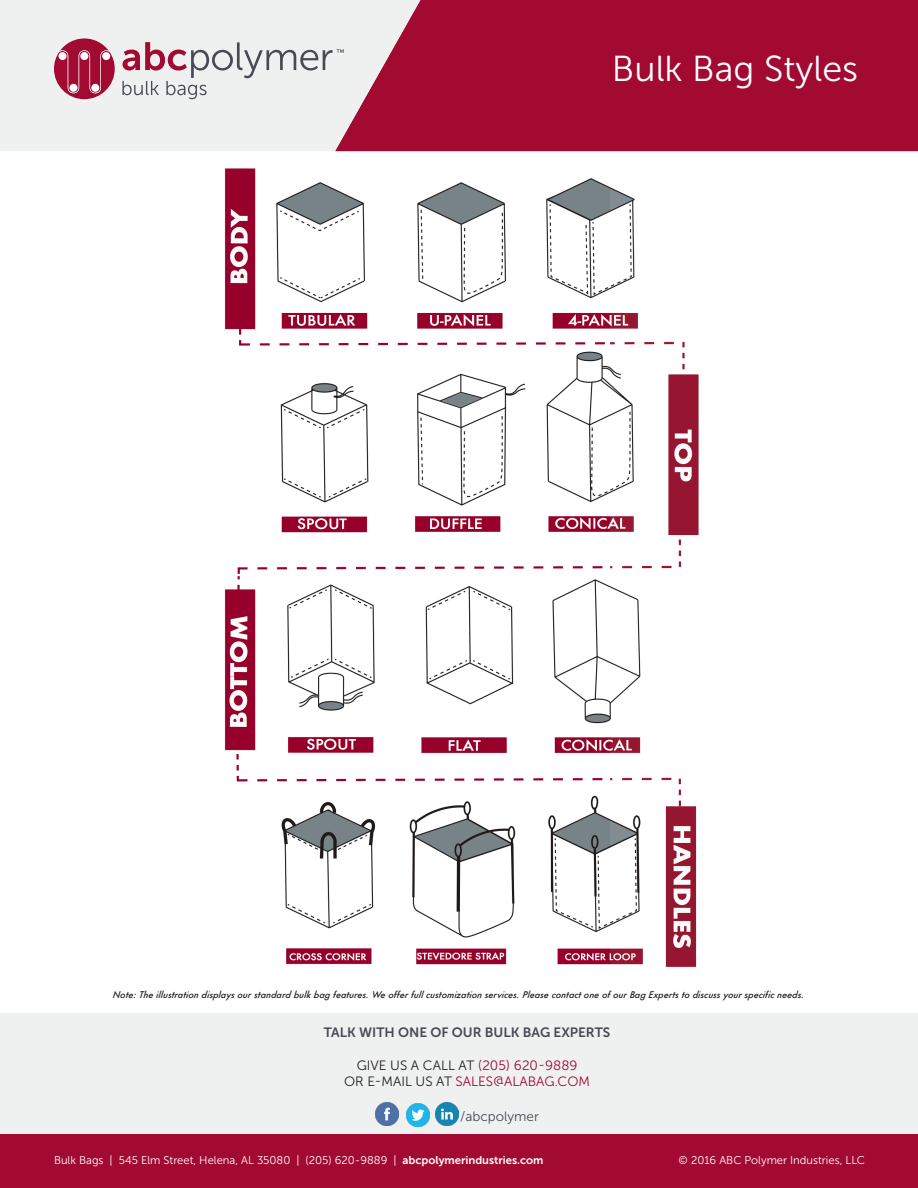
<style>
.page{position:relative;width:918px;height:1188px;background:#fff}
.page>*{position:absolute;margin:0;border:0;box-sizing:border-box;transform-origin:0 0}
.Product_Name{font:36px "Museo Sans 300";color:#fff}
.Heading{font:13.5px "Museo Sans 700";color:#464b54}
.Heading-2{font:13.5px "Museo Sans 300";color:#a30a32}
.Heading-3{font:13.5px "Museo Sans 300";color:#231f20}
.Heading-4{font:13.5px "Museo Sans 300";color:#464b54}
.Footer_Style_-_Left{font:11.25px "Museo Sans 300";color:#fff}
.Footer_Style_-_Left-2{font:italic 500 9px "Futura";letter-spacing:.01em;color:#231f20}
.s1{color:#a30a32}
.s2{color:#231f20}
.s3{font-family:"Museo Sans 700"}
</style>
<div class="page">
<div style="left:0;top:1134px;width:918px;height:54px;background:#a30a32"></div>
<div style="left:420px;top:0;width:498px;height:151px;background:#a30a32"></div>
<svg style="left:0;top:0;width:420px;height:151px;fill:#eff1f0"></svg>
<div style="left:0;top:1013px;width:918px;height:121px;background:#eff1f0"></div>
<svg style="left:54px;top:38px;width:61px;height:61px"></svg>
<div style="left:58px;top:52px;width:9px;height:8px;background:#fff;border-radius:50%"></div>
<div style="left:80px;top:52px;width:8px;height:8px;background:#fff;border-radius:50%"></div>
<div style="left:102px;top:52px;width:8px;height:8px;background:#fff;border-radius:50%"></div>
<div style="left:69px;top:84px;width:8px;height:8px;background:#fff;border-radius:50%"></div>
<div style="left:91px;top:84px;width:8px;height:8px;background:#fff;border-radius:50%"></div>
<svg style="left:122px;top:42px;width:222px;height:57px"></svg>
<img style="left:406px;top:1104px;width:23px;height:23px">
<img style="left:375px;top:1103px;width:23px;height:23px">
<img style="left:436px;top:1103px;width:23px;height:23px">
<img style="left:224px;top:168px;width:475px;height:799px">
<p class="Product_Name" style="left:612px;top:49px;width:248px">Bulk Bag Styles</p>
<p class="Footer_Style_-_Left-2" style="left:113px;top:988px;width:695px">Note: The illustration displays our standard bulk bag features. We offer full customization services. Please contact one of our Bag Experts to discuss your specific needs.</p>
<p class="Heading" style="left:324px;top:1025px;width:288px">TALK WITH ONE OF OUR BULK BAG EXPERTS</p>
<p class="Heading-3" style="left:357px;top:1058px;width:222px">GIVE US A CALL AT <span class="s1">(205) 620-9889</span></p>
<p class="Heading-2" style="left:344px;top:1074px;width:247px"><span class="s2">OR E-MAIL US AT</span> SALES@ALABAG.COM</p>
<p class="Heading-4" style="left:460px;top:1109px;width:80px">/abcpolymer</p>
<p class="Footer_Style_-_Left" style="left:54px;top:1155px;width:491px">Bulk Bags | 545 Elm Street, Helena, AL 35080 | (205) 620-9889 | <span class="s3">abcpolymerindustries.com</span></p>
<p class="Footer_Style_-_Left" style="left:679px;top:1155px;width:188px">© 2016 ABC Polymer Industries, LLC</p>
</div>
